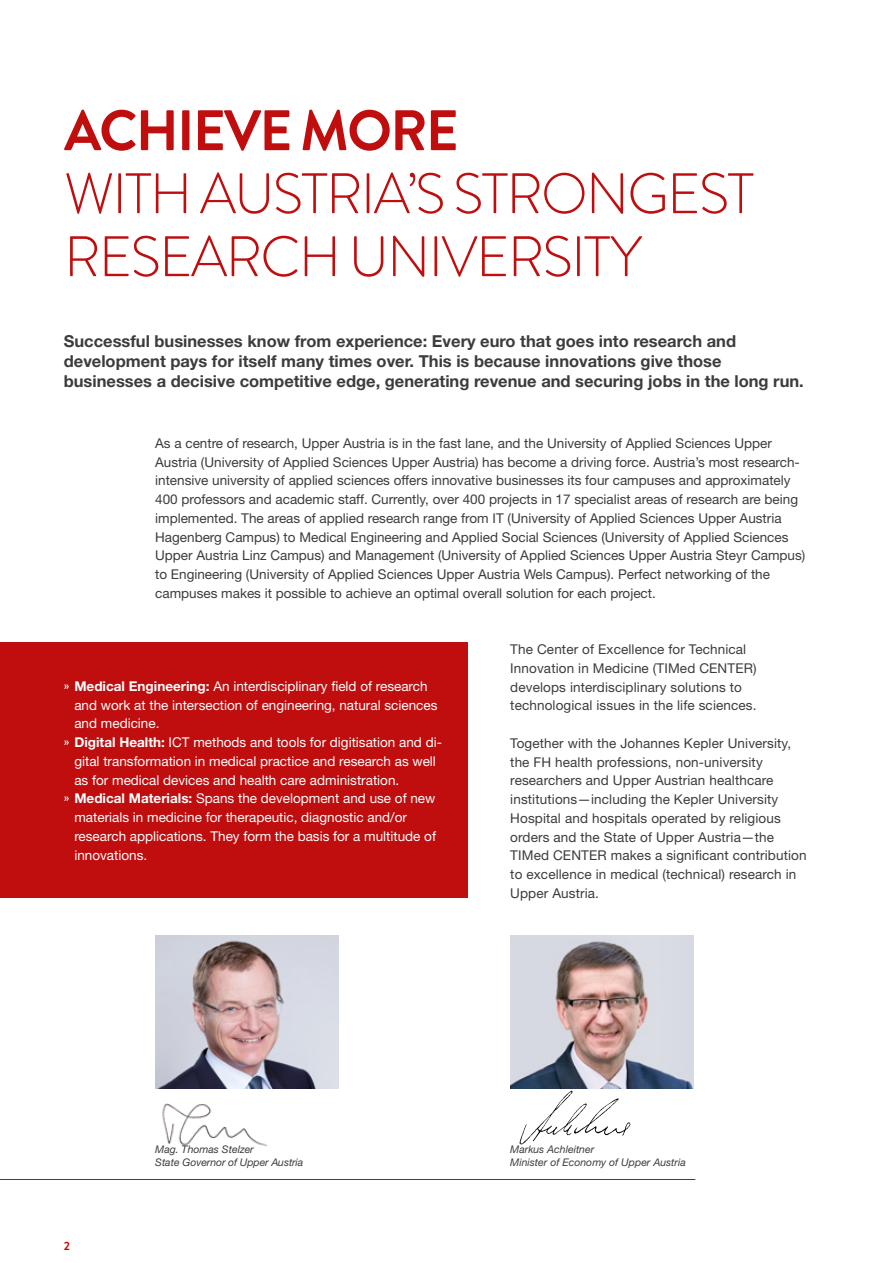
<style>
.page{position:relative;width:893px;height:1263px;background:#fff}
.page>*{position:absolute;margin:0;border:0;box-sizing:border-box;transform-origin:0 0}
.t1{font:300 57px/63px "Brandon Grotesque";letter-spacing:-.03em;color:#c00d0e}
.t2{font:700 57px "Brandon Grotesque";letter-spacing:-.03em;color:#c00d0e}
.t3{font:700 16.5px/19.8px "Helvetica Neue LT Std";color:#3c3c3b}
.t4{font:13.5px/18.8px "Helvetica Neue LT Std";color:#3c3c3b}
.t5{font:13.5px "Helvetica Neue LT Std";color:#fff}
.t6{font:700 12px "Brandon Grotesque";color:#c00d0e}
.t7{font:italic 10.5px/12.6px "Helvetica Neue LT Std";color:#3c3c3b}
.s1{font-family:"Brandon Grotesque"}
.s2{font-weight:700}
</style>
<div class="page">
<div style="left:0;top:643px;width:468px;height:255px;background:#c00d0e"></div>
<img style="left:155px;top:935px;width:183px;height:153px">
<img style="left:162px;top:1103px;width:106px;height:44px">
<img style="left:510px;top:935px;width:183px;height:153px">
<img style="left:516px;top:1087px;width:118px;height:58px">
<hr style="left:0;top:1179px;width:695px;height:1px;background:#c00d0e">
<h1 class="t2" style="left:64px;top:91px;width:396px">ACHIEVE MORE</h1>
<h1 class="t1" style="left:64px;top:162px;width:691px">WITH AUSTRIA’S STRONGEST<br>RESEARCH UNIVERSITY</h1>
<p class="t3" style="left:64px;top:331px;width:742px">Successful businesses know from experience: Every euro that goes into research and development pays for itself many times over. This is because innovations give those businesses a decisive competitive edge, generating revenue and securing jobs in the long run.</p>
<p class="t4" style="left:155px;top:433px;width:652px">As a centre of research, Upper Austria is in the fast lane, and the University of Applied Sciences Upper Austria (University of Applied Sciences Upper Austria) has become a driving force. Austria’s most research&shy;intensive university of applied sciences offers innovative businesses its four campuses and approximately 400 professors and academic staff. Currently, over 400 projects in 17 specialist areas of research are being implemented. The areas of applied research range from IT (University of Applied Sciences Upper Austria Hagenberg Campus) to Medical Engineering and Applied Social Sciences (University of Applied Sciences Upper Austria Linz Campus) and Management (University of Applied Sciences Upper Austria Steyr Campus) to Engineering (University of Applied Sciences Upper Austria Wels Campus). Perfect networking of the campuses makes it possible to achieve an optimal overall solution for each project.</p>
<p class="t5" style="left:64px;top:678px;width:365px"><span class="s1">»</span> <span class="s2">Medical Engineering:</span> An interdisciplinary field of research</p>
<p class="t5" style="left:74px;top:697px;width:365px">and work at the intersection of engineering, natural sciences</p>
<p class="t5" style="left:74px;top:715px;width:87px">and medicine.</p>
<p class="t5" style="left:64px;top:734px;width:380px"><span class="s1">»</span> <span class="s2">Digital Health:</span> ICT methods and tools for digitisation and di-</p>
<p class="t5" style="left:74px;top:753px;width:363px">gital transformation in medical practice and research as well</p>
<p class="t5" style="left:74px;top:772px;width:326px">as for medical devices and health care administration.</p>
<p class="t5" style="left:64px;top:790px;width:373px"><span class="s1">»</span> <span class="s2">Medical Materials:</span> Spans the development and use of new</p>
<p class="t5" style="left:74px;top:809px;width:334px">materials in medicine for therapeutic, diagnostic and/or</p>
<p class="t5" style="left:74px;top:828px;width:363px">research applications. They form the basis for a multitude of</p>
<p class="t5" style="left:74px;top:847px;width:74px">innovations.</p>
<p class="t4" style="left:510px;top:640px;width:248px">The Center of Excellence for Technical Innovation in Medicine (TIMed CENTER) develops interdisciplinary solutions to technological issues in the life sciences.</p>
<p class="t4" style="left:510px;top:733px;width:298px">Together with the Johannes Kepler University, the FH health professions, non-university researchers and Upper Austrian healthcare institutions—including the Kepler University Hospital and hospitals operated by religious orders and the State of Upper Austria—the TIMed CENTER makes a significant contribution to excellence in medical (technical) research in Upper Austria.</p>
<p class="t6" style="left:64px;top:1237px;width:8px">2</p>
<p class="t7" style="left:155px;top:1143px;width:150px">Mag. Thomas Stelzer<br>State Governor of Upper Austria</p>
<p class="t7" style="left:510px;top:1143px;width:177px">Markus Achleitner<br>Minister of Economy of Upper Austria</p>
</div>
